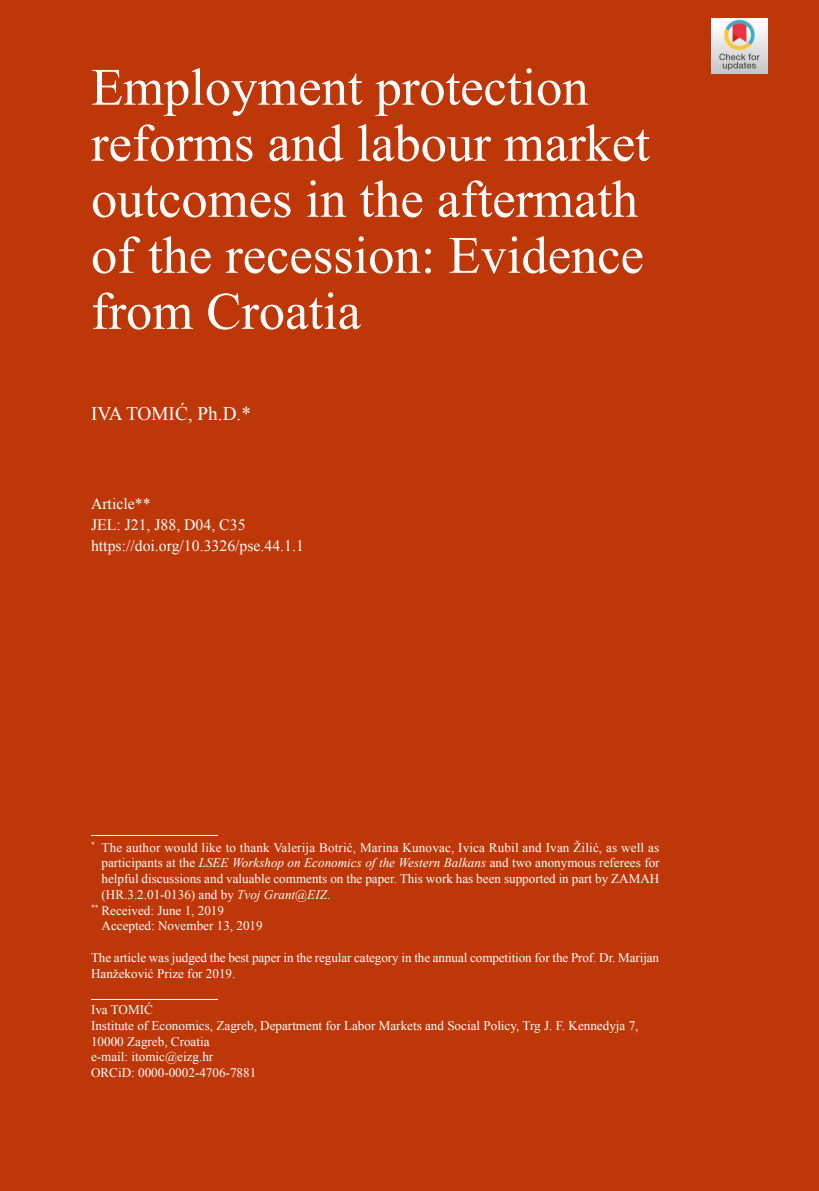
<style>
.page{position:relative;width:819px;height:1191px;background:#be3708}
.page>*{position:absolute;margin:0;border:0;box-sizing:border-box;transform-origin:0 0}
.t1{font:52.5px/56px "Times New Roman";color:#fff}
.t2{font:19.25px "Times New Roman";color:#fff}
.t3{font:15.75px/21px "Times New Roman";color:#fff}
.t4{font:13.12px/15.8px "Times New Roman";color:#fff}
.s1{font-style:italic}
</style>
<div class="page">
<hr style="left:91px;top:835px;width:127px;height:1px;background:#fff">
<hr style="left:91px;top:999px;width:127px;height:1px;background:#fff">
<img style="left:711px;top:18px;width:56px;height:56px">
<h1 class="t1" style="left:91px;top:58px;width:560px">Employment protection reforms and labour market outcomes in the aftermath of the recession: Evidence from Croatia</h1>
<h2 class="t2" style="left:91px;top:400px;width:161px">IVA TOMIĆ, Ph.D.*</h2>
<p class="t3" style="left:91px;top:493px;width:214px">Article**<br>JEL: J21, J88, D04, C35 https://doi.org/10.3326/pse.44.1.1</p>
<p class="t4" style="left:91px;top:839px;width:569px"><sup>*</sup> The author would like to thank Valerija Botrić, Marina Kunovac, Ivica Rubil and Ivan Žilić, as well as</p>
<p class="t4" style="left:101px;top:855px;width:559px">participants at the <span class="s1">LSEE Workshop on Economics of the Western Balkans</span> and two anonymous referees for</p>
<p class="t4" style="left:101px;top:870px;width:559px">helpful discussions and valuable comments on the paper. This work has been supported in part by ZAMAH</p>
<p class="t4" style="left:101px;top:886px;width:230px">(HR.3.2.01-0136) and by <span class="s1">Tvoj Grant@EIZ</span>.</p>
<p class="t4" style="left:91px;top:902px;width:134px"><sup>**</sup> Received: June 1, 2019</p>
<p class="t4" style="left:101px;top:918px;width:163px">Accepted: November 13, 2019</p>
<p class="t4" style="left:91px;top:949px;width:569px">The article was judged the best paper in the regular category in the annual competition for the Prof. Dr. Marijan<br>Hanžeković Prize for 2019.</p>
<p class="t4" style="left:91px;top:1001px;width:549px">Iva TOMIĆ<br>Institute of Economics, Zagreb, Department for Labor Markets and Social Policy, Trg J. F. Kennedyja 7, 10000 Zagreb, Croatia<br>e-mail: itomic@eizg.hr<br>ORCiD: 0000-0002-4706-7881</p>
</div>
